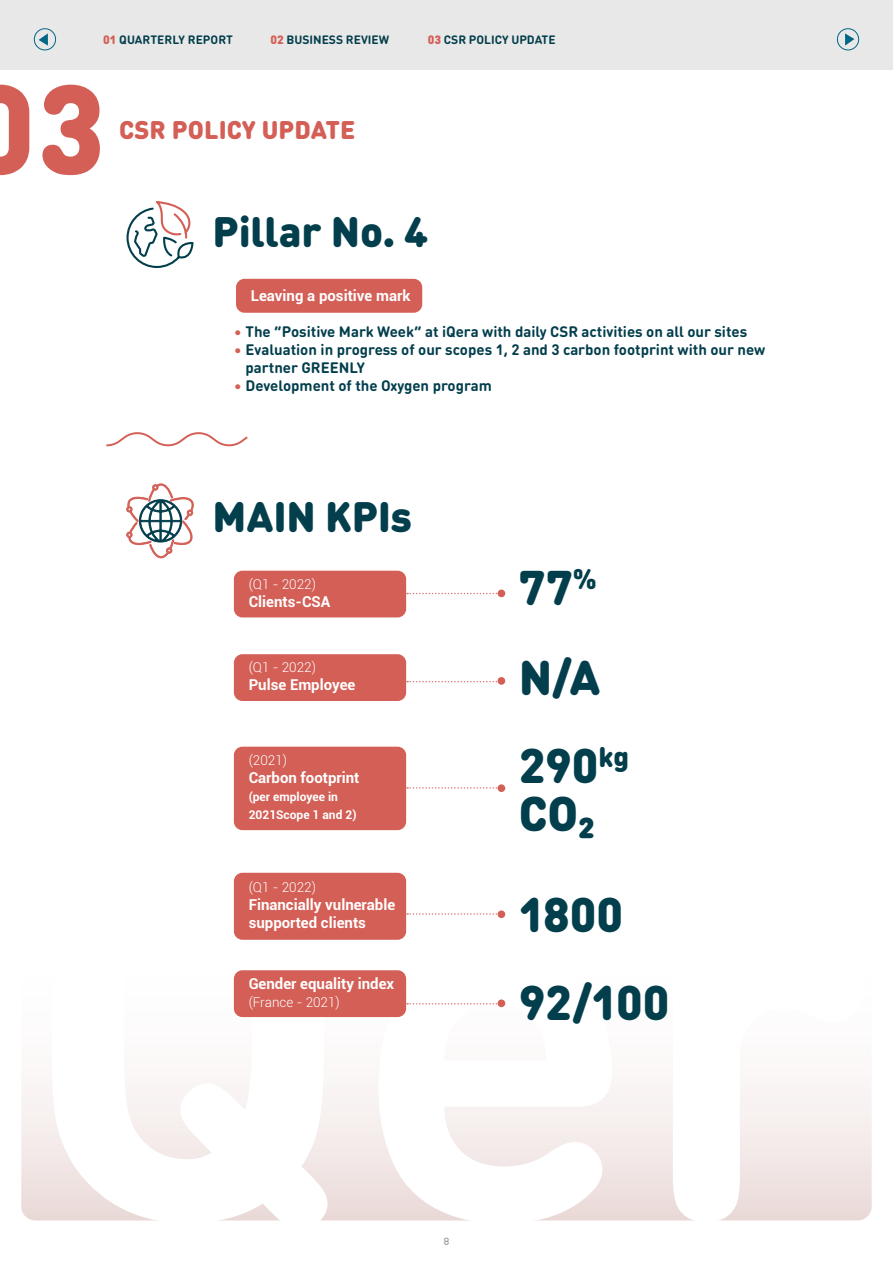
<style>
.page{position:relative;width:893px;height:1263px;background:#fff}
.page>*{position:absolute;margin:0;border:0;box-sizing:border-box;transform-origin:0 0}
.t1{font:700 516.15px "DIN Round Pro";color:#fff}
.t2{font:900 124.95px "DIN Round Pro";color:#d35f56}
.t3{font:900 48px/89.2px "DIN Round Pro";letter-spacing:-.005em;color:#033e4c}
.t4{font:900 42px "DIN Round Pro";letter-spacing:-.005em;color:#033e4c}
.t5{font:900 25.2px "DIN Round Pro";letter-spacing:.005em;color:#d35f56}
.t6{font:700 15px/18px "DIN Round Pro";color:#033e4c}
.t7{font:700 15px/18px "Roboto";color:#fff}
.t8{font:300 13.5px "Roboto";color:#fff}
.t9{font:700 12px "DIN Round Pro";color:#033e4c}
.t10{font:700 12px/18px "Roboto";color:#fff}
.t11{font:700 10.5px "Anodina";color:#9d9d9c}
.s1{font-weight:900;color:#d35f56}
.s2{color:#d35f56}
</style>
<div class="page">
<svg style="left:21px;top:918px;width:851px;height:302px;fill:#faf6f5"></svg>
<div style="left:0;top:0;width:893px;height:69px;background:#e8e8e8"></div>
<div style="left:34px;top:29px;width:22px;height:21px;border:1px solid #006784;border-radius:50%"></div>
<div style="left:837px;top:29px;width:22px;height:21px;border:1px solid #006784;border-radius:50%"></div>
<svg style="left:39px;top:33px;width:9px;height:13px"></svg>
<svg style="left:845px;top:33px;width:9px;height:13px"></svg>
<div style="left:234px;top:571px;width:172px;height:46px;background:#d35f56;border-radius:9px"></div>
<div style="left:234px;top:654px;width:172px;height:47px;background:#d35f56;border-radius:9px"></div>
<div style="left:234px;top:747px;width:172px;height:83px;background:#d35f56;border-radius:9px"></div>
<div style="left:234px;top:873px;width:172px;height:67px;background:#d35f56;border-radius:9px"></div>
<div style="left:234px;top:970px;width:172px;height:47px;background:#d35f56;border-radius:9px"></div>
<svg style="left:106px;top:432px;width:142px;height:15px"></svg>
<svg style="left:126px;top:201px;width:68px;height:67px"></svg>
<div style="left:236px;top:279px;width:186px;height:34px;background:#d35f56;border-radius:9px"></div>
<svg style="left:407px;top:593px;width:91px;height:1px"></svg>
<svg style="left:407px;top:681px;width:91px;height:1px"></svg>
<svg style="left:407px;top:787px;width:91px;height:2px"></svg>
<svg style="left:407px;top:913px;width:91px;height:2px"></svg>
<svg style="left:407px;top:1003px;width:91px;height:1px"></svg>
<div style="left:498px;top:589px;width:7px;height:8px;background:#d35f56;border-radius:50%"></div>
<div style="left:498px;top:677px;width:7px;height:8px;background:#d35f56;border-radius:50%"></div>
<div style="left:498px;top:784px;width:7px;height:8px;background:#d35f56;border-radius:50%"></div>
<div style="left:498px;top:910px;width:7px;height:8px;background:#d35f56;border-radius:50%"></div>
<div style="left:498px;top:999px;width:7px;height:8px;background:#d35f56;border-radius:50%"></div>
<svg style="left:126px;top:483px;width:68px;height:75px"></svg>
<p class="t9" style="left:103px;top:31px;width:131px"><span class="s1">01</span> QUARTERLY REPORT</p>
<p class="t9" style="left:270px;top:31px;width:120px"><span class="s1">02</span> BUSINESS REVIEW</p>
<p class="t9" style="left:428px;top:31px;width:129px"><span class="s1">03</span> CSR POLICY UPDATE</p>
<h2 class="t2" style="left:-34px;top:34px;width:140px">03</h2>
<h3 class="t5" style="left:119px;top:111px;width:238px">CSR POLICY UPDATE</h3>
<h3 class="t4" style="left:213px;top:200px;width:217px">Pillar No. 4</h3>
<p class="t7" style="left:251px;top:286px;width:161px">Leaving a positive mark</p>
<p class="t6" style="left:234px;top:322px;width:515px"><span class="s2">•</span> The “Positive Mark Week” at iQera with daily CSR activities on all our sites</p>
<p class="t6" style="left:245px;top:340px;width:521px;text-indent:-12px"><span class="s2">•</span> Evaluation in progress of our scopes 1, 2 and 3 carbon footprint with our new partner GREENLY</p>
<p class="t6" style="left:234px;top:376px;width:260px"><span class="s2">•</span> Development of the Oxygen program</p>
<h3 class="t4" style="left:213px;top:485px;width:201px">MAIN KPIs</h3>
<h3 class="t3" style="left:519px;top:540px;width:112px">77<sup>%<br></sup>N/A<br>290<sup>kg</sup></h3>
<h3 class="t3" style="left:519px;top:761px;width:106px;line-height:100.2px">CO₂<br>1800</h3>
<p class="t8" style="left:249px;top:575px;width:69px">(Q1 - 2022)</p>
<p class="t7" style="left:249px;top:592px;width:83px">Clients-CSA</p>
<p class="t8" style="left:249px;top:658px;width:69px">(Q1 - 2022)</p>
<p class="t7" style="left:249px;top:675px;width:108px">Pulse Employee</p>
<p class="t8" style="left:249px;top:751px;width:40px">(2021)</p>
<p class="t7" style="left:249px;top:768px;width:112px">Carbon footprint</p>
<p class="t10" style="left:249px;top:788px;width:109px">(per employee in<br>2021Scope 1 and 2)</p>
<h1 class="t1" style="left:22px;top:671px;width:851px">Qer</h1>
<p class="t8" style="left:249px;top:877px;width:69px">(Q1 - 2022)</p>
<p class="t7" style="left:249px;top:895px;width:148px">Financially vulnerable supported clients</p>
<p class="t7" style="left:249px;top:974px;width:147px">Gender equality index</p>
<p class="t8" style="left:249px;top:993px;width:93px">(France - 2021)</p>
<h3 class="t3" style="left:519px;top:955px;width:152px">92/100</h3>
<p class="t11" style="left:443px;top:1233px;width:8px">8</p>
</div>
